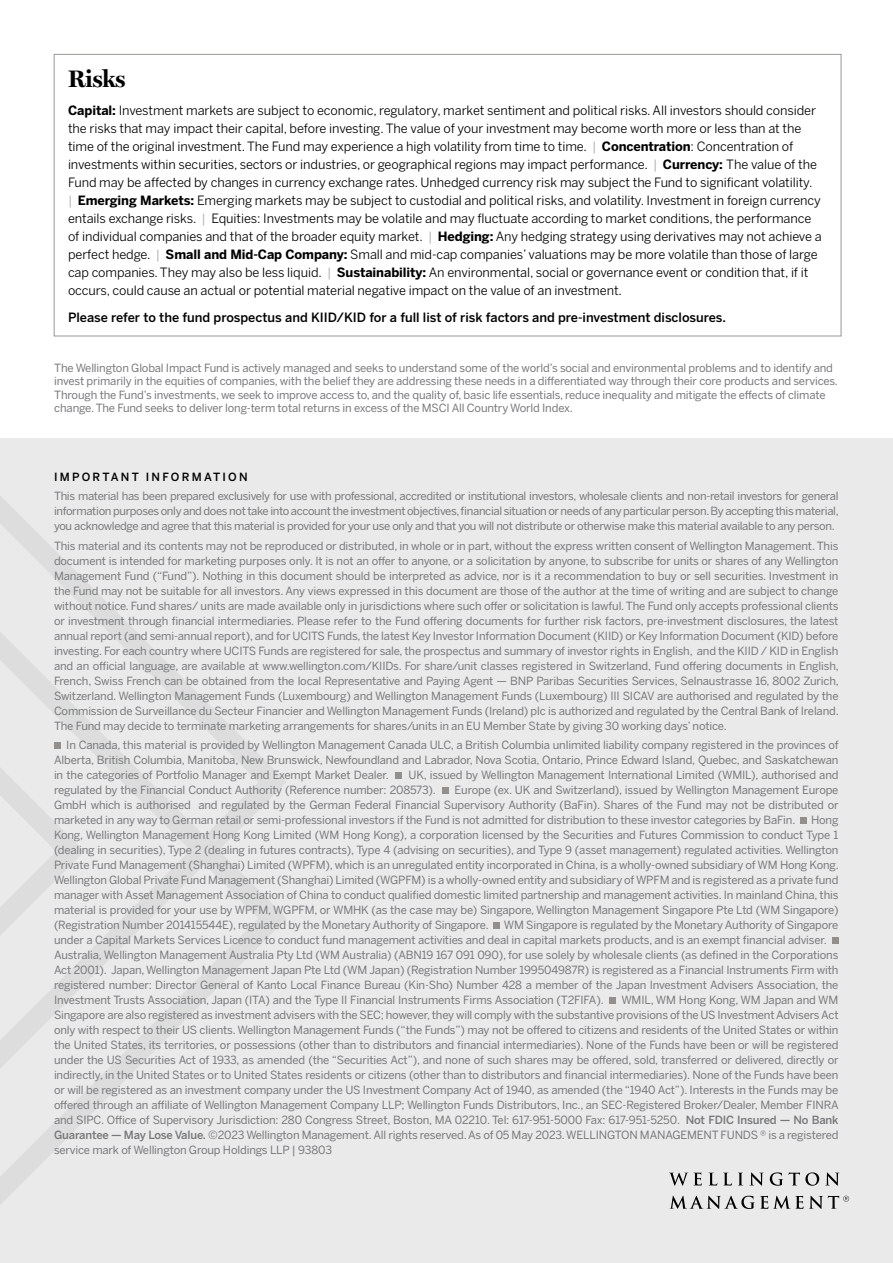
<style>
.page{position:relative;width:893px;height:1263px;background:#fff}
.page>*{position:absolute;margin:0;border:0;box-sizing:border-box;transform-origin:0 0}
.t1{font:700 24px "Miller Display";color:#000}
.t2{font:12.75px/18px "Benton Sans";letter-spacing:-.005em;color:#000}
.t3{font:500 12.75px "Benton Sans";color:#000}
.t4{font:11.25px/15px "Benton Sans";letter-spacing:-.015em;color:#77787b;text-align:justify}
.t5{font:500 11.25px "Benton Sans";letter-spacing:.2em;color:#000}
.s1{font-weight:700}
.s2{color:#aca8a7}
.s3{font-weight:500}
</style>
<div class="page">
<div style="left:0;top:438px;width:893px;height:825px;background:#eaeaea"></div>
<svg style="left:0;top:496px;width:286px;height:708px"></svg>
<svg style="left:0;top:753px;width:85px;height:196px"></svg>
<svg style="left:669px;top:1172px;width:170px;height:14px"></svg>
<svg style="left:670px;top:1196px;width:179px;height:13px"></svg>
<div style="left:54px;top:742px;width:7px;height:7px;background:#958f8c"></div>
<div style="left:395px;top:772px;width:7px;height:7px;background:#958f8c"></div>
<div style="left:442px;top:787px;width:6px;height:7px;background:#958f8c"></div>
<div style="left:800px;top:817px;width:6px;height:7px;background:#958f8c"></div>
<div style="left:493px;top:922px;width:7px;height:7px;background:#958f8c"></div>
<div style="left:832px;top:937px;width:6px;height:7px;background:#958f8c"></div>
<div style="left:609px;top:997px;width:7px;height:7px;background:#958f8c"></div>
<h1 class="t1" style="left:68px;top:59px;width:59px">Risks</h1>
<p class="t2" style="left:68px;top:101px;width:755px"><span class="s1">Capital:</span> Investment markets are subject to economic, regulatory, market sentiment and political risks. All investors should consider the risks that may impact their capital, before investing. The value of your investment may become worth more or less than at the time of the original investment. The Fund may experience a high volatility from time to time. <span class="s2">|</span> <span class="s1">Concentration</span>: Concentration of investments within securities, sectors or industries, or geographical regions may impact performance. <span class="s2">|</span> <span class="s1">Currency:</span> The value of the Fund may be affected by changes in currency exchange rates. Unhedged currency risk may subject the Fund to significant volatility.<br><span class="s2">|</span> <span class="s1">Emerging Markets:</span> Emerging markets may be subject to custodial and political risks, and volatility. Investment in foreign currency entails exchange risks. <span class="s2">|</span> Equities: Investments may be volatile and may fluctuate according to market conditions, the performance of individual companies and that of the broader equity market. <span class="s2">|</span> <span class="s1">Hedging:</span> Any hedging strategy using derivatives may not achieve a perfect hedge. <span class="s2">|</span> <span class="s1">Small and Mid-Cap Company:</span> Small and mid-cap companies’ valuations may be more volatile than those of large cap companies. They may also be less liquid. <span class="s2">|</span> <span class="s1">Sustainability:</span> An environmental, social or governance event or condition that, if it occurs, could cause an actual or potential material negative impact on the value of an investment.</p>
<p class="t3" style="left:68px;top:308px;width:659px">Please refer to the fund prospectus and KIID/KID for a full list of risk factors and pre-investment disclosures.</p>
<p class="t4" style="left:54px;top:360px;width:785px;line-height:13.5px;text-align:left">The Wellington Global Impact Fund is actively managed and seeks to understand some of the world’s social and environmental problems and to identify and invest primarily in the equities of companies, with the belief they are addressing these needs in a differentiated way through their core products and services.<br>Through the Fund’s investments, we seek to improve access to, and the quality of, basic life essentials, reduce inequality and mitigate the effects of climate change. The Fund seeks to deliver long-term total returns in excess of the MSCI All Country World Index.</p>
<p class="t5" style="left:54px;top:468px;width:195px">IMPORTANT INFORMATION</p>
<p class="t4" style="left:54px;top:488px;width:786px">This material has been prepared exclusively for use with professional, accredited or institutional investors, wholesale clients and non-retail investors for general information purposes only and does not take into account the investment objectives, financial situation or needs of any particular person. By accepting this material, you acknowledge and agree that this material is provided for your use only and that you will not distribute or otherwise make this material available to any person.</p>
<p class="t4" style="left:54px;top:537px;width:786px">This material and its contents may not be reproduced or distributed, in whole or in part, without the express written consent of Wellington Management. This document is intended for marketing purposes only. It is not an offer to anyone, or a solicitation by anyone, to subscribe for units or shares of any Wellington Management Fund (“Fund”). Nothing in this document should be interpreted as advice, nor is it a recommendation to buy or sell securities. Investment in the Fund may not be suitable for all investors. Any views expressed in this document are those of the author at the time of writing and are subject to change without notice. Fund shares/ units are made available only in jurisdictions where such offer or solicitation is lawful. The Fund only accepts professional clients or investment through financial intermediaries. Please refer to the Fund offering documents for further risk factors, pre-investment disclosures, the latest annual report (and semi-annual report), and for UCITS Funds, the latest Key Investor Information Document (KIID) or Key Information Document (KID) before investing. For each country where UCITS Funds are registered for sale, the prospectus and summary of investor rights in English, and the KIID / KID in English and an official language, are available at www.wellington.com/KIIDs. For share/unit classes registered in Switzerland, Fund offering documents in English, French, Swiss French can be obtained from the local Representative and Paying Agent — BNP Paribas Securities Services, Selnaustrasse 16, 8002 Zurich, Switzerland. Wellington Management Funds (Luxembourg) and Wellington Management Funds (Luxembourg) III SICAV are authorised and regulated by the Commission de Surveillance du Secteur Financier and Wellington Management Funds (Ireland) plc is authorized and regulated by the Central Bank of Ireland.<br>The Fund may decide to terminate marketing arrangements for shares/units in an EU Member State by giving 30 working days’ notice.</p>
<p class="t4" style="left:54px;top:737px;width:786px;text-indent:12px">In Canada, this material is provided by Wellington Management Canada ULC, a British Columbia unlimited liability company registered in the provinces of Alberta, British Columbia, Manitoba, New Brunswick, Newfoundland and Labrador, Nova Scotia, Ontario, Prince Edward Island, Quebec, and Saskatchewan in the categories of Portfolio Manager and Exempt Market Dealer.</p>
<p class="t4" style="left:54px;top:767px;width:786px;text-indent:354px">UK, issued by Wellington Management International Limited (WMIL), authorised and regulated by the Financial Conduct Authority (Reference number: 208573).</p>
<p class="t4" style="left:54px;top:782px;width:786px;text-indent:401px">Europe (ex. UK and Switzerland), issued by Wellington Management Europe GmbH which is authorised and regulated by the German Federal Financial Supervisory Authority (BaFin). Shares of the Fund may not be distributed or marketed in any way to German retail or semi-professional investors if the Fund is not admitted for distribution to these investor categories by BaFin.</p>
<p class="t4" style="left:54px;top:812px;width:786px;text-indent:757px">Hong Kong, Wellington Management Hong Kong Limited (WM Hong Kong), a corporation licensed by the Securities and Futures Commission to conduct Type 1 (dealing in securities), Type 2 (dealing in futures contracts), Type 4 (advising on securities), and Type 9 (asset management) regulated activities. Wellington Private Fund Management (Shanghai) Limited (WPFM), which is an unregulated entity incorporated in China, is a wholly-owned subsidiary of WM Hong Kong.<br>Wellington Global Private Fund Management (Shanghai) Limited (WGPFM) is a wholly-owned entity and subsidiary of WPFM and is registered as a private fund manager with Asset Management Association of China to conduct qualified domestic limited partnership and management activities. In mainland China, this material is provided for your use by WPFM, WGPFM, or WMHK (as the case may be) Singapore, Wellington Management Singapore Pte Ltd (WM Singapore) (Registration Number 201415544E), regulated by the Monetary Authority of Singapore.</p>
<p class="t4" style="left:54px;top:917px;width:786px;text-align:left;text-indent:450px">WM Singapore is regulated by the Monetary Authority of Singapore under a Capital Markets Services Licence to conduct fund management activities and deal in capital markets products, and is an exempt financial adviser.<br>Australia, Wellington Management Australia Pty Ltd (WM Australia) (ABN19 167 091 090), for use solely by wholesale clients (as defined in the Corporations Act 2001). Japan, Wellington Management Japan Pte Ltd (WM Japan) (Registration Number 199504987R) is registered as a Financial Instruments Firm with registered number: Director General of Kanto Local Finance Bureau (Kin-Sho) Number 428 a member of the Japan Investment Advisers Association, the Investment Trusts Association, Japan (ITA) and the Type II Financial Instruments Firms Association (T2FIFA).</p>
<p class="t4" style="left:54px;top:992px;width:786px;text-indent:567px">WMIL, WM Hong Kong, WM Japan and WM Singapore are also registered as investment advisers with the SEC; however, they will comply with the substantive provisions of the US Investment Advisers Act only with respect to their US clients. Wellington Management Funds (“the Funds”) may not be offered to citizens and residents of the United States or within the United States, its territories, or possessions (other than to distributors and financial intermediaries). None of the Funds have been or will be registered under the US Securities Act of 1933, as amended (the “Securities Act”), and none of such shares may be offered, sold, transferred or delivered, directly or indirectly, in the United States or to United States residents or citizens (other than to distributors and financial intermediaries). None of the Funds have been or will be registered as an investment company under the US Investment Company Act of 1940, as amended (the “1940 Act”). Interests in the Funds may be offered through an affiliate of Wellington Management Company LLP; Wellington Funds Distributors, Inc., an SEC-Registered Broker/Dealer, Member FINRA and SIPC. Office of Supervisory Jurisdiction: 280 Congress Street, Boston, MA 02210. Tel: 617-951-5000 Fax: 617-951-5250. <span class="s3">Not FDIC Insured — No Bank Guarantee — May Lose Value.</span> ©2023 Wellington Management. All rights reserved. As of 05 May 2023. WELLINGTON MANAGEMENT FUNDS ® is a registered service mark of Wellington Group Holdings LLP | 93803</p>
</div>
